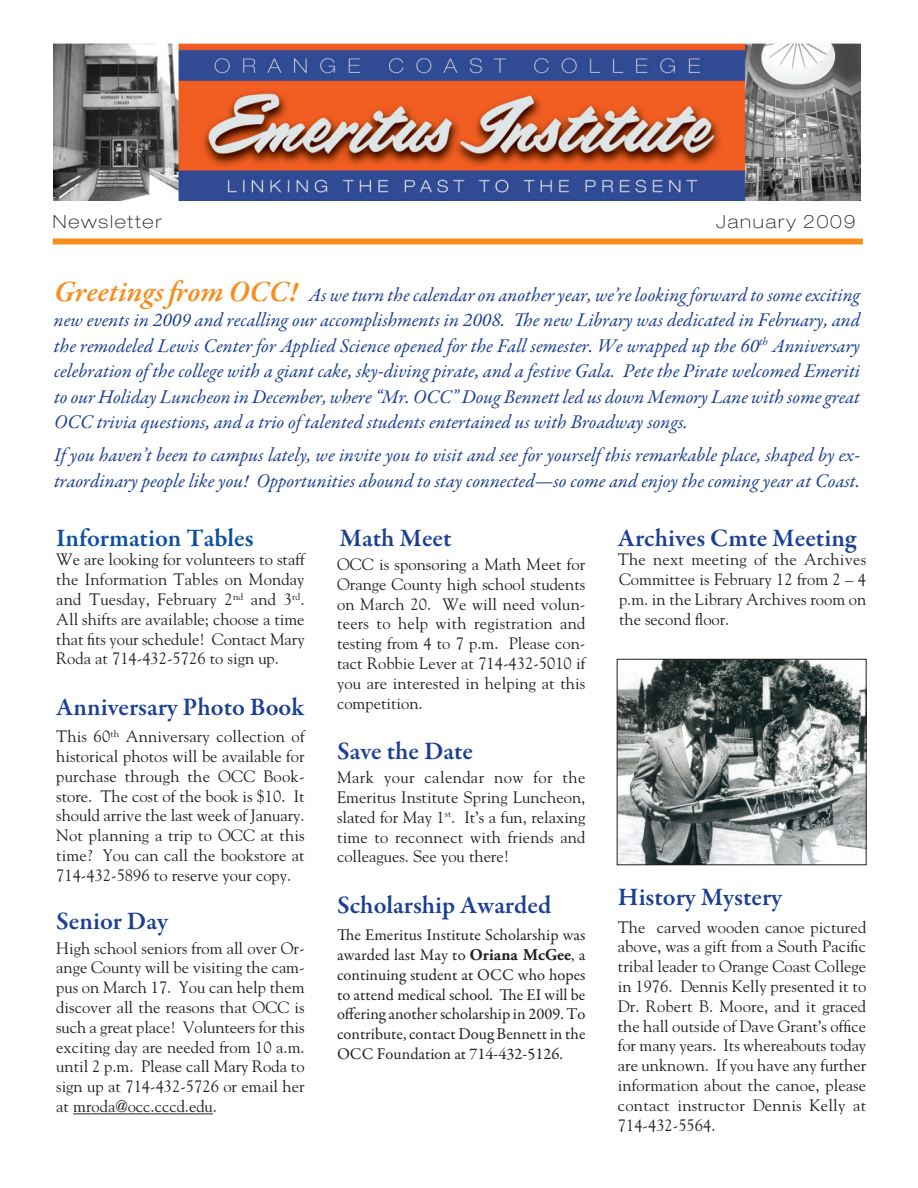
<style>
.page{position:relative;width:918px;height:1188px;background:#fff}
.page>*{position:absolute;margin:0;border:0;box-sizing:border-box;transform-origin:0 0}
.t1{font:600 25.5px "Garamond Premr Pro";color:#1b3f94}
.t2{font:600 25.5px "Garamond Premr Pro";color:#0a4fa2}
.t3{font:italic 19.5px/25.5px "Garamond Premr Pro";color:#1b3f94;text-align:justify}
.t4{font:100 expanded 18px "Helvetica Neue";letter-spacing:.1em;color:#231f20}
.t5{font:16.5px/19.8px "Goudy";color:#231f20;text-align:justify}
.t6{font:16.5px/19.8px "Garamond Premr Pro";color:#231f20;text-align:justify}
.s1{font-weight:600;font-size:30px;color:#f68e1e}
.s2{font-family:"Adobe Garamond Pro";font-weight:700}
</style>
<div class="page">
<div style="left:53px;top:238px;width:810px;height:6px;background:#f68e1e"></div>
<hr style="left:73px;top:1113px;width:140px;height:1px;background:#231f20">
<img style="left:53px;top:43px;width:808px;height:157px">
<img style="left:619px;top:661px;width:245px;height:202px">
<div style="left:617px;top:659px;width:249px;height:206px;border:1px solid #231f20"></div>
<p class="t4" style="left:53px;top:215px;width:110px">Newsletter</p>
<p class="t4" style="left:716px;top:215px;width:141px">January 2009</p>
<p class="t3" style="left:54px;top:284px;width:808px"><span class="s1">Greetings from OCC!</span> As we turn the calendar on another year, we’re looking forward to some exciting new events in 2009 and recalling our accomplishments in 2008. The new Library was dedicated in February, and the remodeled Lewis Center for Applied Science opened for the Fall semester. We wrapped up the 60<sup>th</sup> Anniversary celebration of the college with a giant cake, sky-diving pirate, and a festive Gala. Pete the Pirate welcomed Emeriti to our Holiday Luncheon in December, where “Mr. OCC” Doug Bennett led us down Memory Lane with some great OCC trivia questions, and a trio of talented students entertained us with Broadway songs.</p>
<p class="t3" style="left:54px;top:444px;width:808px">If you haven’t been to campus lately, we invite you to visit and see for yourself this remarkable place, shaped by ex&shy;traordinary people like you! Opportunities abound to stay connected—so come and enjoy the coming year at Coast.</p>
<h1 class="t2" style="left:56px;top:527px;width:199px">Information Tables</h1>
<p class="t5" style="left:56px;top:551px;width:250px">We are looking for volunteers to staff the Information Tables on Monday and Tuesday, February 2<sup>nd</sup> and 3<sup>rd</sup>.<br>All shifts are available; choose a time that fits your schedule! Contact Mary Roda at 714-432-5726 to sign up.</p>
<h1 class="t1" style="left:56px;top:697px;width:250px">Anniversary Photo Book</h1>
<p class="t5" style="left:56px;top:728px;width:250px">This 60<sup>th</sup> Anniversary collection of historical photos will be available for purchase through the OCC Book&shy;store. The cost of the book is $10. It should arrive the last week of January.<br>Not planning a trip to OCC at this time? You can call the bookstore at 714-432-5896 to reserve your copy.</p>
<h1 class="t1" style="left:56px;top:911px;width:113px">Senior Day</h1>
<p class="t5" style="left:56px;top:939px;width:250px">High school seniors from all over Or&shy;ange County will be visiting the cam&shy;pus on March 17. You can help them discover all the reasons that OCC is such a great place! Volunteers for this exciting day are needed from 10 a.m. until 2 p.m. Please call Mary Roda to sign up at 714-432-5726 or email her at mroda@occ.cccd.edu.</p>
<h1 class="t1" style="left:339px;top:527px;width:114px">Math Meet</h1>
<p class="t5" style="left:337px;top:556px;width:250px">OCC is sponsoring a Math Meet for Orange County high school students on March 20. We will need volun&shy;teers to help with registration and testing from 4 to 7 p.m. Please con&shy;tact Robbie Lever at 714-432-5010 if you are interested in helping at this competition.</p>
<h1 class="t1" style="left:337px;top:741px;width:137px">Save the Date</h1>
<p class="t5" style="left:337px;top:769px;width:250px">Mark your calendar now for the Emeritus Institute Spring Luncheon, slated for May 1<sup>st</sup>. It’s a fun, relaxing time to reconnect with friends and colleagues. See you there!</p>
<h1 class="t1" style="left:337px;top:895px;width:216px">Scholarship Awarded</h1>
<p class="t6" style="left:337px;top:926px;width:250px">The Emeritus Institute Scholarship was awarded last May to <span class="s2">Oriana McGee</span>, a continuing student at OCC who hopes to attend medical school. The EI will be offering another scholarship in 2009. To contribute, contact Doug Bennett in the OCC Foundation at 714-432-5126.</p>
<h1 class="t1" style="left:618px;top:527px;width:240px">Archives Cmte Meeting</h1>
<p class="t5" style="left:618px;top:551px;width:250px">The next meeting of the Archives Committee is February 12 from 2 – 4 p.m. in the Library Archives room on the second floor.</p>
<h1 class="t1" style="left:618px;top:887px;width:166px">History Mystery</h1>
<p class="t5" style="left:618px;top:918px;width:250px">The carved wooden canoe pictured above, was a gift from a South Pacific tribal leader to Orange Coast College in 1976. Dennis Kelly presented it to Dr. Robert B. Moore, and it graced the hall outside of Dave Grant’s office for many years. Its whereabouts today are unknown. If you have any further information about the canoe, please contact instructor Dennis Kelly at 714-432-5564.</p>
</div>
